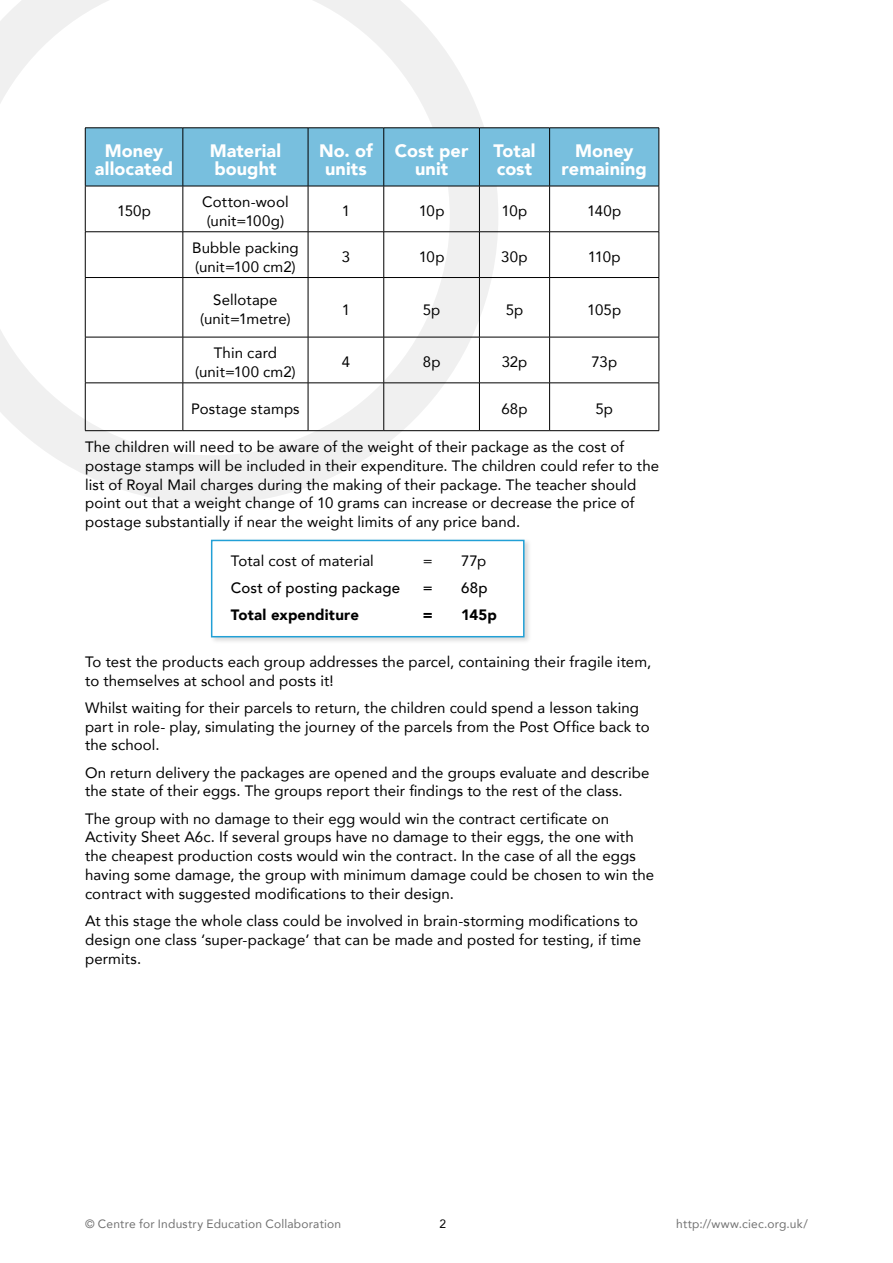
<style>
.page{position:relative;width:893px;height:1263px;background:#fff}
.page>*{position:absolute;margin:0;border:0;box-sizing:border-box;transform-origin:0 0}
.t1{font:900 18px/18.8px "Avenir";letter-spacing:.005em;color:#fff;text-align:center}
.t2{font:15px/18.8px "Avenir";letter-spacing:.01em;color:#000}
.t3{font:500 15px "Avenir";letter-spacing:.01em;color:#000}
.t4{font:900 15px "Avenir";letter-spacing:.015em;color:#000}
.t5{font:12px "Avenir";letter-spacing:.015em;color:#707070}
.t6{font:12px "Avenir";color:#000}
</style>
<div class="page">
<svg style="left:0;top:0;width:498px;height:504px"></svg>
<div style="left:86px;top:129px;width:573px;height:57px;background:#78bfde"></div>
<hr style="left:85px;top:128px;width:98px;height:1px;background:#000">
<hr style="left:85px;top:128px;width:1px;height:58px;background:#000">
<hr style="left:183px;top:128px;width:125px;height:1px;background:#000">
<hr style="left:183px;top:128px;width:1px;height:58px;background:#000">
<hr style="left:308px;top:128px;width:76px;height:1px;background:#000">
<hr style="left:308px;top:128px;width:1px;height:58px;background:#000">
<hr style="left:384px;top:128px;width:95px;height:1px;background:#000">
<hr style="left:383px;top:128px;width:1px;height:58px;background:#000">
<hr style="left:479px;top:128px;width:71px;height:1px;background:#000">
<hr style="left:479px;top:128px;width:1px;height:58px;background:#000">
<hr style="left:550px;top:128px;width:109px;height:1px;background:#000">
<hr style="left:549px;top:128px;width:1px;height:58px;background:#000">
<hr style="left:659px;top:128px;width:1px;height:58px;background:#000">
<hr style="left:85px;top:186px;width:98px;height:1px;background:#000">
<hr style="left:85px;top:186px;width:1px;height:46px;background:#000">
<hr style="left:183px;top:186px;width:125px;height:1px;background:#000">
<hr style="left:183px;top:186px;width:1px;height:46px;background:#000">
<hr style="left:308px;top:186px;width:76px;height:1px;background:#000">
<hr style="left:308px;top:186px;width:1px;height:46px;background:#000">
<hr style="left:384px;top:186px;width:95px;height:1px;background:#000">
<hr style="left:383px;top:186px;width:1px;height:46px;background:#000">
<hr style="left:479px;top:186px;width:71px;height:1px;background:#000">
<hr style="left:479px;top:186px;width:1px;height:46px;background:#000">
<hr style="left:550px;top:186px;width:109px;height:1px;background:#000">
<hr style="left:549px;top:186px;width:1px;height:46px;background:#000">
<hr style="left:659px;top:186px;width:1px;height:46px;background:#000">
<hr style="left:85px;top:231px;width:98px;height:1px;background:#000">
<hr style="left:85px;top:232px;width:1px;height:45px;background:#000">
<hr style="left:183px;top:231px;width:125px;height:1px;background:#000">
<hr style="left:183px;top:232px;width:1px;height:45px;background:#000">
<hr style="left:308px;top:231px;width:76px;height:1px;background:#000">
<hr style="left:308px;top:232px;width:1px;height:45px;background:#000">
<hr style="left:384px;top:231px;width:95px;height:1px;background:#000">
<hr style="left:383px;top:232px;width:1px;height:45px;background:#000">
<hr style="left:479px;top:231px;width:71px;height:1px;background:#000">
<hr style="left:479px;top:232px;width:1px;height:45px;background:#000">
<hr style="left:550px;top:231px;width:109px;height:1px;background:#000">
<hr style="left:549px;top:232px;width:1px;height:45px;background:#000">
<hr style="left:659px;top:232px;width:1px;height:45px;background:#000">
<hr style="left:85px;top:277px;width:98px;height:1px;background:#000">
<hr style="left:85px;top:278px;width:1px;height:59px;background:#000">
<hr style="left:183px;top:277px;width:125px;height:1px;background:#000">
<hr style="left:183px;top:278px;width:1px;height:59px;background:#000">
<hr style="left:308px;top:277px;width:76px;height:1px;background:#000">
<hr style="left:308px;top:278px;width:1px;height:59px;background:#000">
<hr style="left:384px;top:277px;width:95px;height:1px;background:#000">
<hr style="left:383px;top:278px;width:1px;height:59px;background:#000">
<hr style="left:479px;top:277px;width:71px;height:1px;background:#000">
<hr style="left:479px;top:278px;width:1px;height:59px;background:#000">
<hr style="left:550px;top:277px;width:109px;height:1px;background:#000">
<hr style="left:549px;top:278px;width:1px;height:59px;background:#000">
<hr style="left:659px;top:278px;width:1px;height:59px;background:#000">
<hr style="left:85px;top:337px;width:98px;height:1px;background:#000">
<hr style="left:85px;top:337px;width:1px;height:46px;background:#000">
<hr style="left:183px;top:337px;width:125px;height:1px;background:#000">
<hr style="left:183px;top:337px;width:1px;height:46px;background:#000">
<hr style="left:308px;top:337px;width:76px;height:1px;background:#000">
<hr style="left:308px;top:337px;width:1px;height:46px;background:#000">
<hr style="left:384px;top:337px;width:95px;height:1px;background:#000">
<hr style="left:383px;top:337px;width:1px;height:46px;background:#000">
<hr style="left:479px;top:337px;width:71px;height:1px;background:#000">
<hr style="left:479px;top:337px;width:1px;height:46px;background:#000">
<hr style="left:550px;top:337px;width:109px;height:1px;background:#000">
<hr style="left:549px;top:337px;width:1px;height:46px;background:#000">
<hr style="left:659px;top:337px;width:1px;height:46px;background:#000">
<hr style="left:85px;top:383px;width:98px;height:1px;background:#000">
<hr style="left:85px;top:383px;width:1px;height:47px;background:#000">
<hr style="left:183px;top:383px;width:125px;height:1px;background:#000">
<hr style="left:183px;top:383px;width:1px;height:47px;background:#000">
<hr style="left:308px;top:383px;width:76px;height:1px;background:#000">
<hr style="left:308px;top:383px;width:1px;height:47px;background:#000">
<hr style="left:384px;top:383px;width:95px;height:1px;background:#000">
<hr style="left:383px;top:383px;width:1px;height:47px;background:#000">
<hr style="left:479px;top:383px;width:71px;height:1px;background:#000">
<hr style="left:479px;top:383px;width:1px;height:47px;background:#000">
<hr style="left:550px;top:383px;width:109px;height:1px;background:#000">
<hr style="left:549px;top:383px;width:1px;height:47px;background:#000">
<hr style="left:659px;top:383px;width:1px;height:47px;background:#000">
<hr style="left:85px;top:430px;width:98px;height:1px;background:#000">
<hr style="left:183px;top:430px;width:125px;height:1px;background:#000">
<hr style="left:308px;top:430px;width:76px;height:1px;background:#000">
<hr style="left:384px;top:430px;width:95px;height:1px;background:#000">
<hr style="left:479px;top:430px;width:71px;height:1px;background:#000">
<hr style="left:550px;top:430px;width:109px;height:1px;background:#000">
<div style="left:209px;top:538px;width:323px;height:107px;background:#000;opacity:.15"></div>
<div style="left:211px;top:540px;width:314px;height:97px;background:#fff;border:2px solid #22a0d6"></div>
<p class="t1" style="left:95px;top:140px;width:80px">Money allocated</p>
<p class="t1" style="left:210px;top:140px;width:73px;text-align:left">Material bought</p>
<p class="t1" style="left:319px;top:140px;width:55px">No. of units</p>
<p class="t1" style="left:395px;top:140px;width:75px">Cost per unit</p>
<p class="t1" style="left:493px;top:140px;width:44px;text-align:left">Total cost</p>
<p class="t1" style="left:562px;top:140px;width:87px">Money remaining</p>
<p class="t2" style="left:117px;top:201px;width:36px">150p</p>
<p class="t2" style="left:202px;top:192px;width:88px">Cotton-wool (unit=100g)</p>
<p class="t2" style="left:342px;top:201px;width:10px">1</p>
<p class="t2" style="left:419px;top:201px;width:27px">10p</p>
<p class="t2" style="left:502px;top:201px;width:27px">10p</p>
<p class="t2" style="left:587px;top:201px;width:36px">140p</p>
<p class="t2" style="left:192px;top:238px;width:108px">Bubble packing (unit=100 cm2)</p>
<p class="t2" style="left:342px;top:247px;width:10px">3</p>
<p class="t2" style="left:419px;top:247px;width:27px">10p</p>
<p class="t2" style="left:501px;top:247px;width:28px">30p</p>
<p class="t2" style="left:588px;top:247px;width:34px">110p</p>
<p class="t2" style="left:200px;top:290px;width:92px;text-align:center">Sellotape (unit=1metre)</p>
<p class="t2" style="left:342px;top:300px;width:10px">1</p>
<p class="t2" style="left:423px;top:300px;width:19px">5p</p>
<p class="t2" style="left:506px;top:300px;width:19px">5p</p>
<p class="t2" style="left:587px;top:300px;width:36px">105p</p>
<p class="t2" style="left:195px;top:343px;width:102px;text-align:center">Thin card (unit=100 cm2)</p>
<p class="t2" style="left:342px;top:352px;width:10px">4</p>
<p class="t2" style="left:423px;top:352px;width:19px">8p</p>
<p class="t2" style="left:502px;top:352px;width:27px">32p</p>
<p class="t2" style="left:591px;top:352px;width:27px">73p</p>
<p class="t2" style="left:191px;top:399px;width:110px">Postage stamps</p>
<p class="t2" style="left:501px;top:399px;width:28px">68p</p>
<p class="t2" style="left:595px;top:399px;width:19px">5p</p>
<p class="t2" style="left:85px;top:437px;width:576px">The children will need to be aware of the weight of their package as the cost of postage stamps will be included in their expenditure. The children could refer to the list of Royal Mail charges during the making of their package. The teacher should point out that a weight change of 10 grams can increase or decrease the price of postage substantially if near the weight limits of any price band.</p>
<p class="t2" style="left:231px;top:551px;width:144px">Total cost of material</p>
<p class="t3" style="left:231px;top:575px;width:171px">Cost of posting package</p>
<p class="t4" style="left:231px;top:602px;width:130px">Total expenditure</p>
<p class="t2" style="left:423px;top:551px;width:11px">=</p>
<p class="t3" style="left:423px;top:575px;width:11px">=</p>
<p class="t4" style="left:423px;top:602px;width:11px">=</p>
<p class="t2" style="left:461px;top:551px;width:27px">77p</p>
<p class="t3" style="left:461px;top:575px;width:28px">68p</p>
<p class="t4" style="left:461px;top:602px;width:37px">145p</p>
<p class="t2" style="left:85px;top:652px;width:568px">To test the products each group addresses the parcel, containing their fragile item, to themselves at school and posts it!</p>
<p class="t2" style="left:85px;top:698px;width:566px">Whilst waiting for their parcels to return, the children could spend a lesson taking part in role- play, simulating the journey of the parcels from the Post Office back to the school.</p>
<p class="t2" style="left:85px;top:763px;width:566px">On return delivery the packages are opened and the groups evaluate and describe the state of their eggs. The groups report their findings to the rest of the class.</p>
<p class="t2" style="left:85px;top:809px;width:571px">The group with no damage to their egg would win the contract certificate on Activity Sheet A6c. If several groups have no damage to their eggs, the one with the cheapest production costs would win the contract. In the case of all the eggs having some damage, the group with minimum damage could be chosen to win the contract with suggested modifications to their design.</p>
<p class="t2" style="left:85px;top:911px;width:557px">At this stage the whole class could be involved in brain-storming modifications to design one class ‘super-package’ that can be made and posted for testing, if time permits.</p>
<p class="t5" style="left:85px;top:1214px;width:258px">© Centre for Industry Education Collaboration</p>
<p class="t6" style="left:440px;top:1214px;width:8px">2</p>
<p class="t5" style="left:676px;top:1214px;width:133px">http://www.ciec.org.uk/</p>
</div>
